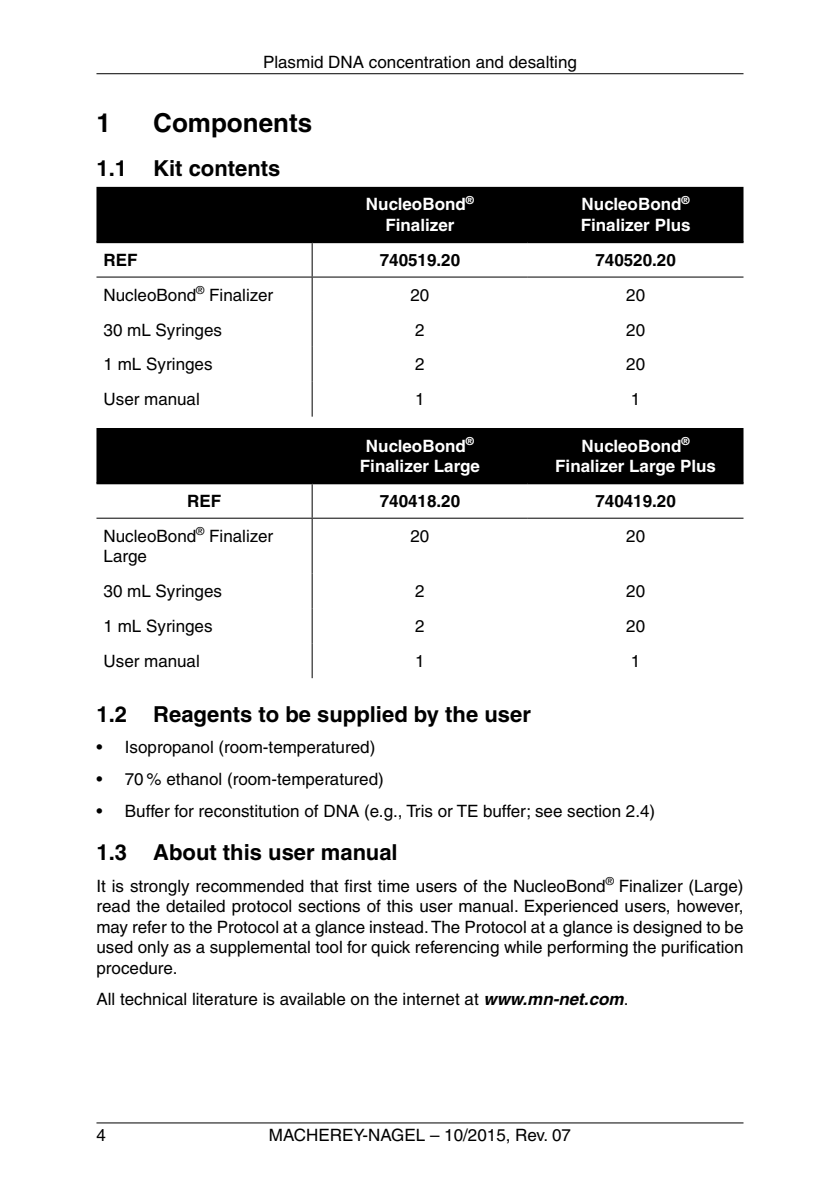
<style>
.page{position:relative;width:840px;height:1191px;background:#fff}
.page>*{position:absolute;margin:0;border:0;box-sizing:border-box;transform-origin:0 0}
.t1{font:700 26px "Helvetica LT Pro";color:#000}
.t2{font:700 22px "Helvetica LT Pro";color:#000}
.Fließtext__Basis{font:17px/20.4px "Helvetica LT Pro";color:#000;text-align:justify}
.Fließtext_flatter{font:17px/20.4px "Helvetica LT Pro";color:#000}
.Tabellenkopf__zentri{font:700 17px/20.4px "Helvetica LT Pro";color:#fff;text-align:center}
.Fließtext_zentriert{font:700 17px "Helvetica LT Pro";color:#000}
.Fließtext_zentriert-2{font:17px "Helvetica LT Pro";color:#000}
.Fließtext_flatter-2{font:700 17px "Helvetica LT Pro";color:#000}
.s1{font-weight:700;font-style:italic}
</style>
<div class="page">
<hr style="left:96px;top:1122px;width:647px;height:1px;background:#000">
<hr style="left:96px;top:73px;width:647px;height:1px;background:#000">
<div style="left:96px;top:187px;width:647px;height:54px;background:#000"></div>
<hr style="left:96px;top:241px;width:216px;height:2px;background:#000">
<hr style="left:312px;top:241px;width:215px;height:2px;background:#000">
<hr style="left:527px;top:241px;width:216px;height:2px;background:#000">
<hr style="left:311px;top:243px;width:1px;height:33px;background:#000">
<hr style="left:96px;top:276px;width:216px;height:1px;background:#000">
<hr style="left:312px;top:276px;width:215px;height:1px;background:#000">
<hr style="left:311px;top:277px;width:1px;height:35px;background:#000">
<hr style="left:527px;top:276px;width:216px;height:1px;background:#000">
<hr style="left:311px;top:312px;width:1px;height:35px;background:#000">
<hr style="left:311px;top:347px;width:1px;height:35px;background:#000">
<hr style="left:311px;top:382px;width:1px;height:34px;background:#000">
<div style="left:96px;top:428px;width:647px;height:54px;background:#000"></div>
<hr style="left:96px;top:482px;width:216px;height:2px;background:#000">
<hr style="left:312px;top:482px;width:215px;height:2px;background:#000">
<hr style="left:527px;top:482px;width:216px;height:2px;background:#000">
<hr style="left:311px;top:484px;width:1px;height:34px;background:#000">
<hr style="left:96px;top:518px;width:216px;height:1px;background:#000">
<hr style="left:312px;top:518px;width:215px;height:1px;background:#000">
<hr style="left:311px;top:519px;width:1px;height:54px;background:#000">
<hr style="left:527px;top:518px;width:216px;height:1px;background:#000">
<hr style="left:311px;top:573px;width:1px;height:35px;background:#000">
<hr style="left:311px;top:608px;width:1px;height:35px;background:#000">
<hr style="left:311px;top:643px;width:1px;height:35px;background:#000">
<p class="Fließtext__Basis" style="left:263px;top:51px;width:315px">Plasmid DNA concentration and desalting</p>
<p class="t1" style="left:96px;top:107px;width:16px">1</p>
<p class="t1" style="left:153px;top:107px;width:160px">Components</p>
<p class="t2" style="left:96px;top:154px;width:185px">1.1 Kit contents</p>
<p class="Tabellenkopf__zentri" style="left:366px;top:194px;width:109px">NucleoBond<sup>®<br></sup>Finalizer</p>
<p class="Tabellenkopf__zentri" style="left:580px;top:194px;width:111px;text-align:left">NucleoBond<sup>®<br></sup>Finalizer Plus</p>
<p class="Fließtext_flatter-2" style="left:103px;top:249px;width:35px">REF</p>
<p class="Fließtext_zentriert" style="left:379px;top:249px;width:82px">740519.20</p>
<p class="Fließtext_zentriert" style="left:595px;top:249px;width:82px">740520.20</p>
<p class="Fließtext_flatter" style="left:103px;top:284px;width:171px">NucleoBond<sup>®</sup> Finalizer</p>
<p class="Fließtext_zentriert-2" style="left:410px;top:285px;width:20px">20</p>
<p class="Fließtext_zentriert-2" style="left:626px;top:285px;width:20px">20</p>
<p class="Fließtext_flatter" style="left:103px;top:319px;width:120px">30 mL Syringes</p>
<p class="Fließtext_zentriert-2" style="left:415px;top:320px;width:11px">2</p>
<p class="Fließtext_zentriert-2" style="left:626px;top:320px;width:20px">20</p>
<p class="Fließtext_flatter" style="left:103px;top:354px;width:110px">1 mL Syringes</p>
<p class="Fließtext_zentriert-2" style="left:415px;top:354px;width:11px">2</p>
<p class="Fließtext_zentriert-2" style="left:626px;top:354px;width:20px">20</p>
<p class="Fließtext_flatter" style="left:103px;top:389px;width:98px">User manual</p>
<p class="Fließtext_zentriert-2" style="left:415px;top:389px;width:11px">1</p>
<p class="Fließtext_zentriert-2" style="left:630px;top:389px;width:11px">1</p>
<p class="Tabellenkopf__zentri" style="left:359px;top:435px;width:122px">NucleoBond<sup>®<br></sup>Finalizer Large</p>
<p class="Tabellenkopf__zentri" style="left:555px;top:435px;width:162px">NucleoBond<sup>®<br></sup>Finalizer Large Plus</p>
<p class="Fließtext_zentriert" style="left:187px;top:490px;width:35px">REF</p>
<p class="Fließtext_zentriert" style="left:379px;top:490px;width:82px">740418.20</p>
<p class="Fließtext_zentriert" style="left:595px;top:490px;width:82px">740419.20</p>
<p class="Fließtext_flatter" style="left:103px;top:525px;width:171px">NucleoBond<sup>®</sup> Finalizer<br>Large</p>
<p class="Fließtext_zentriert-2" style="left:410px;top:526px;width:20px">20</p>
<p class="Fließtext_zentriert-2" style="left:626px;top:526px;width:20px">20</p>
<p class="Fließtext_flatter" style="left:103px;top:581px;width:120px">30 mL Syringes</p>
<p class="Fließtext_zentriert-2" style="left:415px;top:581px;width:11px">2</p>
<p class="Fließtext_zentriert-2" style="left:626px;top:581px;width:20px">20</p>
<p class="Fließtext_flatter" style="left:103px;top:616px;width:110px">1 mL Syringes</p>
<p class="Fließtext_zentriert-2" style="left:415px;top:616px;width:11px">2</p>
<p class="Fließtext_zentriert-2" style="left:626px;top:616px;width:20px">20</p>
<p class="Fließtext_flatter" style="left:103px;top:650px;width:98px">User manual</p>
<p class="Fließtext_zentriert-2" style="left:415px;top:651px;width:11px">1</p>
<p class="Fließtext_zentriert-2" style="left:630px;top:651px;width:11px">1</p>
<p class="t2" style="left:96px;top:700px;width:436px">1.2 Reagents to be supplied by the user</p>
<p class="Fließtext__Basis" style="left:96px;top:737px;width:280px">• Isopropanol (room-temperatured)</p>
<p class="Fließtext__Basis" style="left:96px;top:769px;width:289px">• 70 % ethanol (room-temperatured)</p>
<p class="Fließtext__Basis" style="left:96px;top:800px;width:560px">• Buffer for reconstitution of DNA (e.g., Tris or TE buffer; see section 2.4)</p>
<p class="t2" style="left:96px;top:839px;width:302px">1.3 About this user manual</p>
<p class="Fließtext__Basis" style="left:96px;top:876px;width:648px">It is strongly recommended that first time users of the NucleoBond<sup>®</sup> Finalizer (Large) read the detailed protocol sections of this user manual. Experienced users, however, may refer to the Protocol at a glance instead. The Protocol at a glance is designed to be used only as a supplemental tool for quick referencing while performing the purification procedure.</p>
<p class="Fließtext_flatter" style="left:96px;top:989px;width:533px">All technical literature is available on the internet at <span class="s1">www.mn‑net.com</span>.</p>
<p class="Fließtext__Basis" style="left:96px;top:1124px;width:11px">4</p>
<p class="Fließtext__Basis" style="left:269px;top:1124px;width:303px">MACHEREY-NAGEL – 10/2015, Rev. 07</p>
</div>
